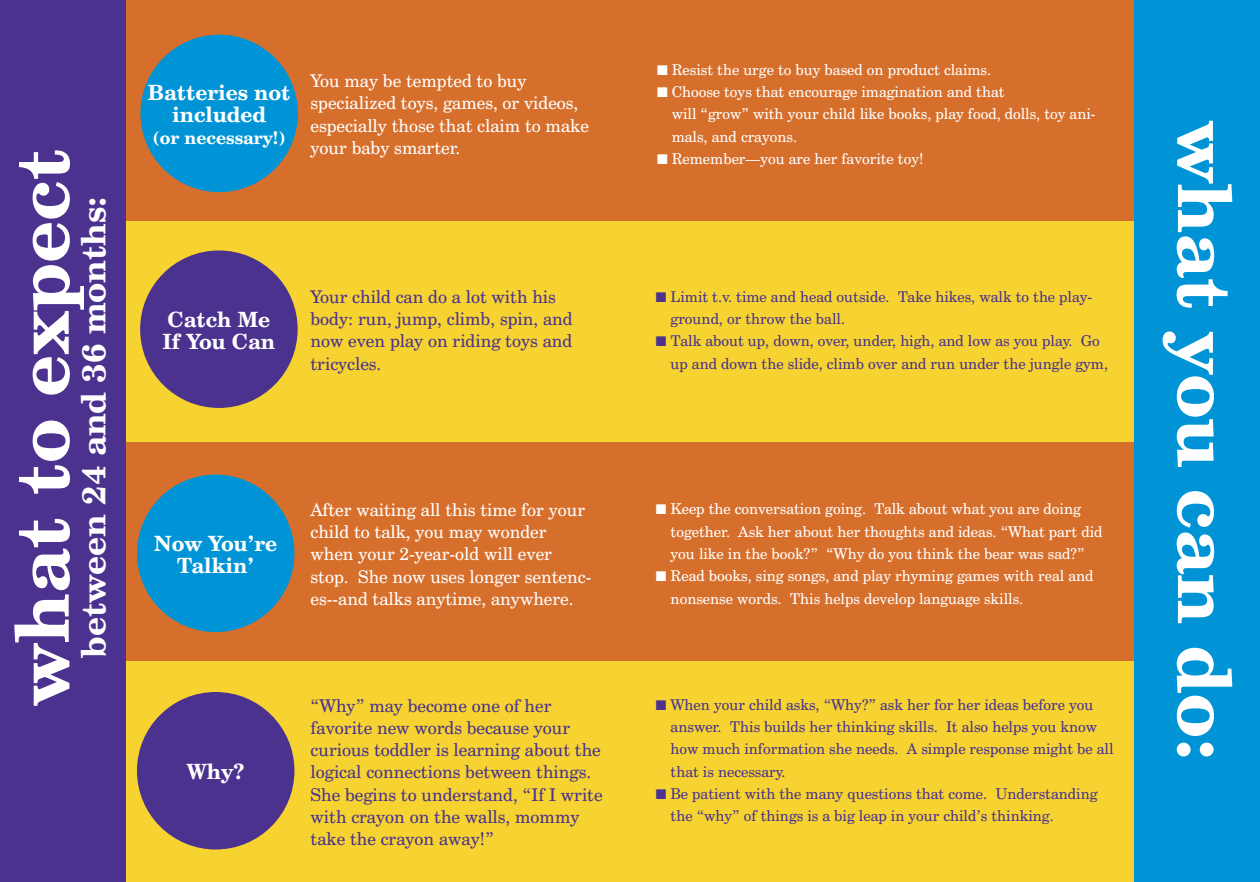
<style>
.page{position:relative;width:1260px;height:882px;background:#fff}
.page>*{position:absolute;margin:0;border:0;box-sizing:border-box;transform-origin:0 0}
.HED_OVER_PIX{font:700 73.5px "Century Schoolbook BT";color:#fff}
.MAIN_TEXT_LARGE_HED{font:700 33.25px "Century Schoolbook BT";letter-spacing:-.005em;color:#fff}
.SMALL_TEXT_HEADLINE{font:700 21px/21.9px "Century Schoolbook BT";color:#fff;text-align:center}
.LARGE_CHART_TEXT{font:17.5px/22.4px "Century Schoolbook BT";color:#4b328e}
.LARGE_CHART_TEXT-2{font:17.5px/22.4px "Century Schoolbook BT";color:#fff}
.SMALL_TEXT_HEADLINE-2{font:700 17.5px "Century Schoolbook BT";color:#fff}
.CHART_BODY_SMALL_TEXT{font:14.88px/22.4px "Century Schoolbook BT";color:#4b328e}
.CHART_BODY_SMALL_TEXT-2{font:14.88px/22.4px "Century Schoolbook BT";color:#fff}
</style>
<div class="page">
<div style="left:0;top:442px;width:1260px;height:219px;background:#d76f2c"></div>
<div style="left:0;top:662px;width:1260px;height:220px;background:#f6d330"></div>
<div style="left:0;top:221px;width:1260px;height:220px;background:#f6d330"></div>
<div style="left:0;top:0;width:1260px;height:220px;background:#d76f2c"></div>
<div style="left:0;top:0;width:125px;height:882px;background:#4b328e"></div>
<div style="left:1135px;top:0;width:125px;height:882px;background:#0094d6"></div>
<div style="left:140px;top:35px;width:158px;height:157px;background:#0094d6;border-radius:50%"></div>
<div style="left:140px;top:250px;width:158px;height:158px;background:#4b328e;border-radius:50%"></div>
<div style="left:137px;top:475px;width:157px;height:157px;background:#0094d6;border-radius:50%"></div>
<div style="left:137px;top:692px;width:157px;height:158px;background:#4b328e;border-radius:50%"></div>
<p class="HED_OVER_PIX" style="left:-4px;top:706px;width:559px;rotate:-90deg">what to expect</p>
<p class="MAIN_TEXT_LARGE_HED" style="left:73px;top:658px;width:462px;rotate:-90deg">between 24 and 36 months:</p>
<p class="SMALL_TEXT_HEADLINE" style="left:148px;top:81px;width:144px">Batteries not included</p>
<p class="SMALL_TEXT_HEADLINE-2" style="left:153px;top:126px;width:134px">(or necessary!)</p>
<p class="LARGE_CHART_TEXT-2" style="left:311px;top:69px;width:280px">You may be tempted to buy specialized toys, games, or videos, especially those that claim to make your baby smarter.</p>
<p class="CHART_BODY_SMALL_TEXT-2" style="left:657px;top:58px;width:336px">■ Resist the urge to buy based on product claims.</p>
<p class="CHART_BODY_SMALL_TEXT-2" style="left:672px;top:80px;width:426px;text-indent:-15px">■ Choose toys that encourage imagination and that<br>will “grow” with your child like books, play food, dolls, toy ani&shy;mals, and crayons.</p>
<p class="CHART_BODY_SMALL_TEXT-2" style="left:657px;top:147px;width:268px">■ Remember—you are her favorite toy!</p>
<p class="SMALL_TEXT_HEADLINE" style="left:162px;top:308px;width:114px;text-align:left">Catch Me<br>If You Can</p>
<p class="LARGE_CHART_TEXT" style="left:311px;top:285px;width:264px">Your child can do a lot with his body: run, jump, climb, spin, and now even play on riding toys and tricycles.</p>
<p class="CHART_BODY_SMALL_TEXT" style="left:671px;top:285px;width:423px;text-indent:-15px">■ Limit t.v. time and head outside. Take hikes, walk to the play&shy;ground, or throw the ball.</p>
<p class="CHART_BODY_SMALL_TEXT" style="left:671px;top:330px;width:439px;text-indent:-15px">■ Talk about up, down, over, under, high, and low as you play. Go up and down the slide, climb over and run under the jungle gym,</p>
<p class="SMALL_TEXT_HEADLINE" style="left:154px;top:532px;width:125px">Now You’re<br>Talkin’</p>
<p class="LARGE_CHART_TEXT-2" style="left:310px;top:498px;width:282px">After waiting all this time for your child to talk, you may wonder when your 2-year-old will ever stop. She now uses longer sentenc&shy;es--and talks anytime, anywhere.</p>
<p class="CHART_BODY_SMALL_TEXT-2" style="left:671px;top:498px;width:433px;text-indent:-15px">■ Keep the conversation going. Talk about what you are doing together. Ask her about her thoughts and ideas. “What part did you like in the book?” “Why do you think the bear was sad?”</p>
<p class="CHART_BODY_SMALL_TEXT-2" style="left:671px;top:565px;width:424px;text-indent:-15px">■ Read books, sing songs, and play rhyming games with real and nonsense words. This helps develop language skills.</p>
<p class="SMALL_TEXT_HEADLINE" style="left:187px;top:760px;width:59px">Why?</p>
<p class="LARGE_CHART_TEXT" style="left:311px;top:694px;width:294px">“Why” may become one of her favorite new words because your curious toddler is learning about the logical connections between things.<br>She begins to understand, “If I write with crayon on the walls, mommy take the crayon away!”</p>
<p class="CHART_BODY_SMALL_TEXT" style="left:671px;top:693px;width:445px;text-indent:-15px">■ When your child asks, “Why?” ask her for her ideas before you answer. This builds her thinking skills. It also helps you know how much information she needs. A simple response might be all that is necessary.</p>
<p class="CHART_BODY_SMALL_TEXT" style="left:671px;top:782px;width:428px;text-indent:-15px">■ Be patient with the many questions that come. Understanding the “why” of things is a big leap in your child’s thinking.</p>
<p class="HED_OVER_PIX" style="left:1250px;top:121px;width:642px;rotate:90deg">what you can do:</p>
</div>
